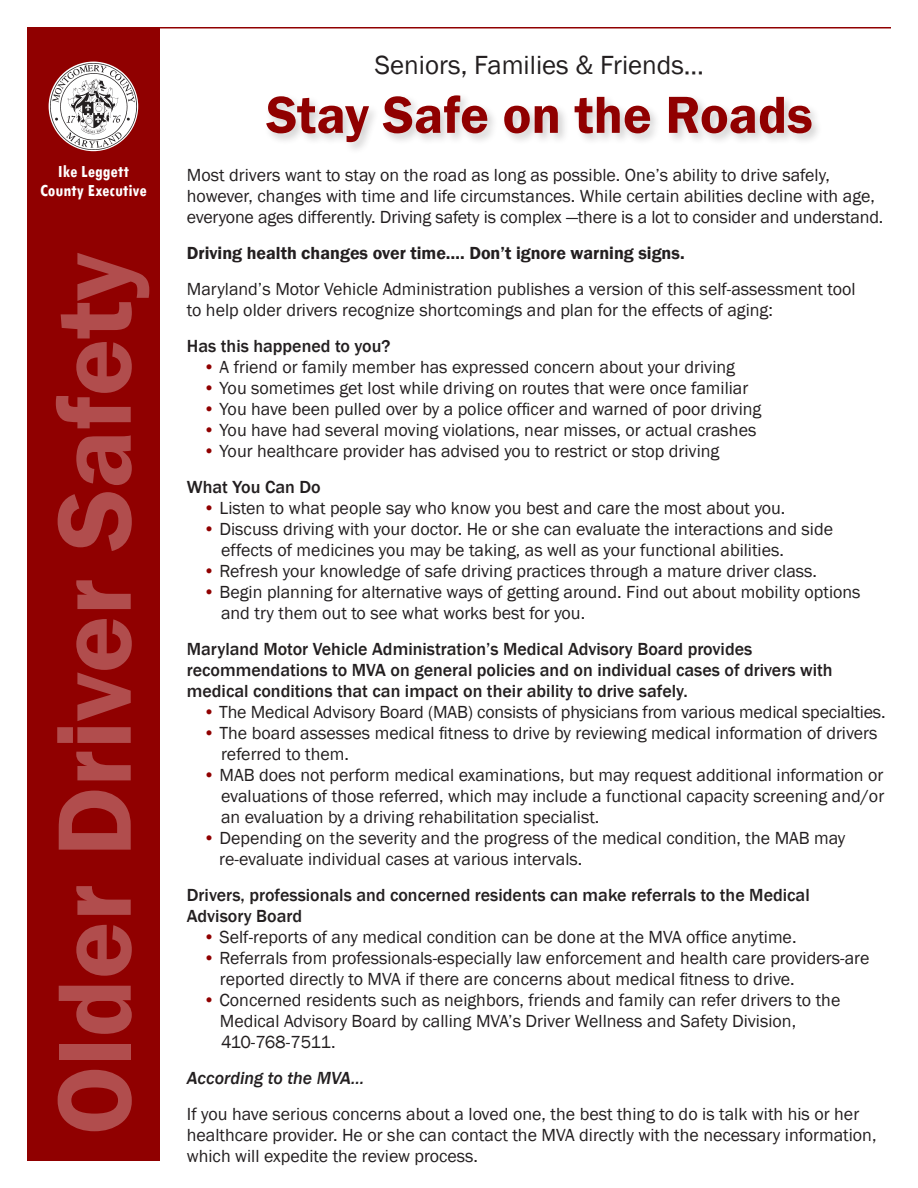
<style>
.page{position:relative;width:918px;height:1188px;background:#fff}
.page>*{position:absolute;margin:0;border:0;box-sizing:border-box;transform-origin:0 0}
.t1{font:600 108px "Franklin Gothic";color:#b14d4d}
.t2{font:600 54px "Franklin Gothic";color:#900000}
.t3{font:27px "Franklin Gothic";color:#231f20}
.t4{font:18px/21px "Franklin Gothic";color:#231f20}
.t5{font:500 18px "Franklin Gothic";color:#231f20}
.t6{font:600 18px "Franklin Gothic";color:#231f20}
.t7{font:700 condensed 18px "Tw Cen";color:#fff}
.t8{font:italic 500 18px "Franklin Gothic";color:#231f20}
.t9{font:18px "Franklin Gothic";letter-spacing:-.03em;color:#231f20}
.s1{color:#900000}
</style>
<div class="page">
<div style="left:27px;top:27px;width:133px;height:1134px;background:#900000"></div>
<div style="left:263px;top:92px;width:560px;height:63px;background:#231f20;opacity:.21"></div>
<hr style="left:27px;top:27px;width:864px;height:1px;background:#900000">
<img style="left:50px;top:64px;width:86px;height:85px">
<p class="t7" style="left:58px;top:160px;width:73px">Ike Leggett</p>
<p class="t7" style="left:40px;top:180px;width:108px">County Executive</p>
<p class="t1" style="left:28px;top:1135px;width:884px;rotate:-90deg">Older Driver Safety</p>
<p class="t3" style="left:375px;top:48px;width:331px">Seniors, Families &amp; Friends…</p>
<p class="t2" style="left:266px;top:82px;width:548px">Stay Safe on the Roads</p>
<p class="t4" style="left:187px;top:165px;width:645px">Most drivers want to stay on the road as long as possible. One’s ability to drive safely,</p>
<p class="t4" style="left:187px;top:186px;width:698px">however, changes with time and life circumstances. While certain abilities decline with age, everyone ages differently. Driving safety is complex —there is a lot to consider and understand.</p>
<p class="t6" style="left:187px;top:242px;width:499px">Driving health changes over time…. Don’t ignore warning signs.</p>
<p class="t4" style="left:187px;top:279px;width:670px">Maryland’s Motor Vehicle Administration publishes a version of this self-assessment tool</p>
<p class="t4" style="left:187px;top:300px;width:588px">to help older drivers recognize shortcomings and plan for the effects of aging:</p>
<p class="t5" style="left:187px;top:335px;width:205px">Has this happened to you?</p>
<p class="t4" style="left:203px;top:357px;width:534px"><span class="s1">•</span> A friend or family member has expressed concern about your driving</p>
<p class="t4" style="left:203px;top:378px;width:547px"><span class="s1">•</span> You sometimes get lost while driving on routes that were once familiar</p>
<p class="t4" style="left:203px;top:399px;width:560px"><span class="s1">•</span> You have been pulled over by a police officer and warned of poor driving</p>
<p class="t4" style="left:203px;top:420px;width:555px"><span class="s1">•</span> You have had several moving violations, near misses, or actual crashes</p>
<p class="t4" style="left:203px;top:441px;width:518px"><span class="s1">•</span> Your healthcare provider has advised you to restrict or stop driving</p>
<p class="t5" style="left:187px;top:476px;width:135px">What You Can Do</p>
<p class="t4" style="left:203px;top:498px;width:584px"><span class="s1">•</span> Listen to what people say who know you best and care the most about you.</p>
<p class="t4" style="left:203px;top:519px;width:632px"><span class="s1">•</span> Discuss driving with your doctor. He or she can evaluate the interactions and side</p>
<p class="t4" style="left:221px;top:540px;width:564px">effects of medicines you may be taking, as well as your functional abilities.</p>
<p class="t4" style="left:203px;top:561px;width:616px"><span class="s1">•</span> Refresh your knowledge of safe driving practices through a mature driver class.</p>
<p class="t4" style="left:221px;top:582px;width:641px;text-indent:-18px"><span class="s1">•</span> Begin planning for alternative ways of getting around. Find out about mobility options and try them out to see what works best for you.</p>
<p class="t5" style="left:187px;top:638px;width:567px">Maryland Motor Vehicle Administration’s Medical Advisory Board provides</p>
<p class="t5" style="left:187px;top:659px;width:647px">recommendations to MVA on general policies and on individual cases of drivers with</p>
<p class="t5" style="left:187px;top:680px;width:503px">medical conditions that can impact on their ability to drive safely.</p>
<p class="t4" style="left:203px;top:702px;width:684px"><span class="s1">•</span> The Medical Advisory Board (MAB) consists of physicians from various medical specialties.</p>
<p class="t4" style="left:221px;top:723px;width:658px;text-indent:-18px"><span class="s1">•</span> The board assesses medical fitness to drive by reviewing medical information of drivers referred to them.</p>
<p class="t4" style="left:221px;top:765px;width:665px;text-align:justify;text-indent:-18px"><span class="s1">•</span> MAB does not perform medical examinations, but may request additional information or evaluations of those referred, which may include a functional capacity screening and/or an evaluation by a driving rehabilitation specialist.</p>
<p class="t4" style="left:219px;top:828px;width:628px;text-indent:-16px"><span class="s1">•</span> Depending on the severity and the progress of the medical condition, the MAB may re-evaluate individual cases at various intervals.</p>
<p class="t5" style="left:187px;top:884px;width:624px">Drivers, professionals and concerned residents can make referrals to the Medical</p>
<p class="t5" style="left:187px;top:905px;width:117px">Advisory Board</p>
<p class="t4" style="left:203px;top:927px;width:595px"><span class="s1">•</span> Self-reports of any medical condition can be done at the MVA office anytime.</p>
<p class="t4" style="left:220px;top:948px;width:651px;text-indent:-17px"><span class="s1">•</span> Referrals from professionals-especially law enforcement and health care providers-are reported directly to MVA if there are concerns about medical fitness to drive.</p>
<p class="t4" style="left:203px;top:990px;width:639px"><span class="s1">•</span> Concerned residents such as neighbors, friends and family can refer drivers to the</p>
<p class="t4" style="left:220px;top:1011px;width:578px">Medical Advisory Board by calling MVA’s Driver Wellness and Safety Division,</p>
<p class="t9" style="left:221px;top:1031px;width:116px">410-768-7511.</p>
<p class="t8" style="left:187px;top:1067px;width:179px">According to the MVA…</p>
<p class="t4" style="left:187px;top:1104px;width:691px">If you have serious concerns about a loved one, the best thing to do is talk with his or her healthcare provider. He or she can contact the MVA directly with the necessary information, which will expedite the review process.</p>
</div>
